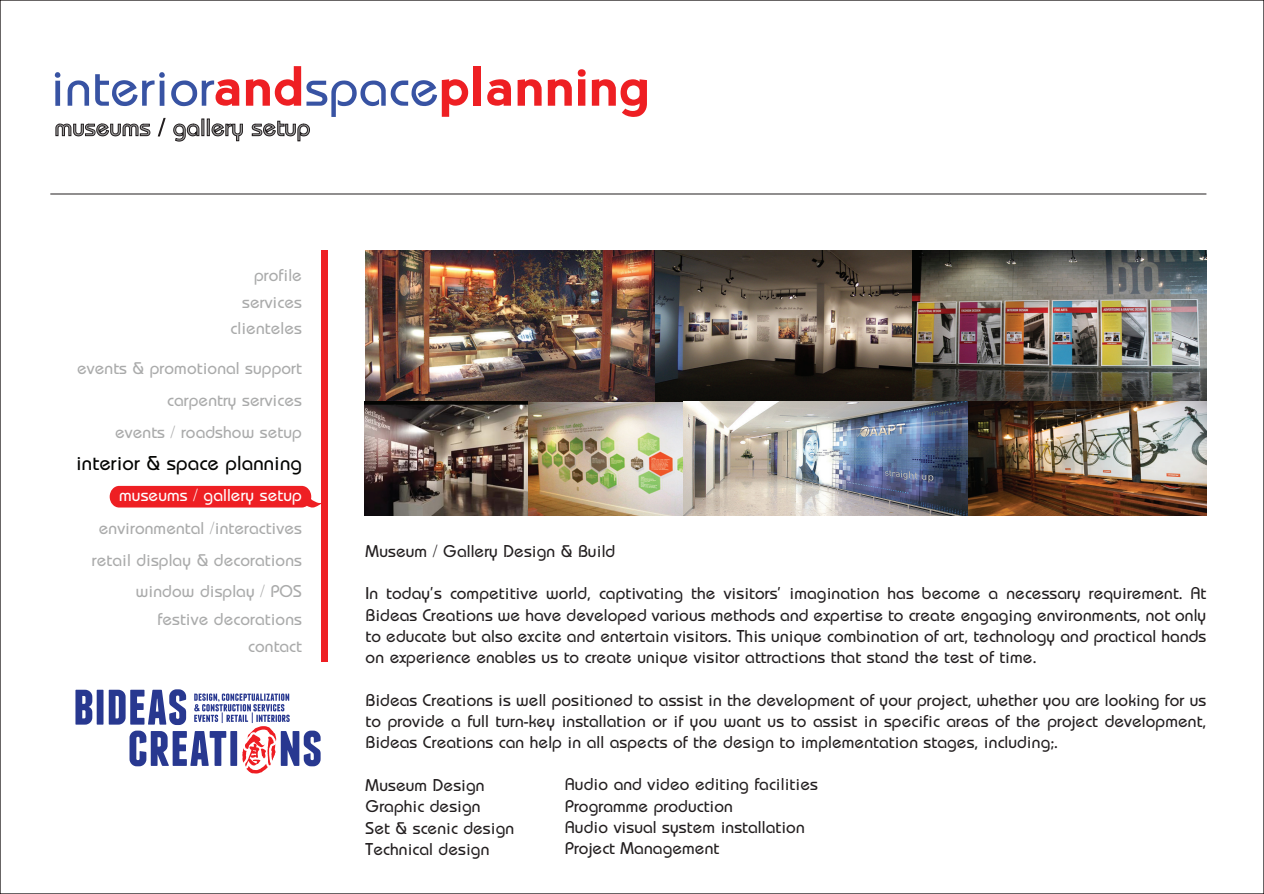
<style>
.page{position:relative;width:1264px;height:894px;background:#fff}
.page>*{position:absolute;margin:0;border:0;box-sizing:border-box;transform-origin:0 0}
.t1{font:54px "Opal";color:#3853a3}
.t2{font:24.75px "Opal";color:#a09f9f}
.t3{font:21px "Opal";color:#040503}
.t4{font:17.7px/21.3px "Opal";color:#231f20;text-align:justify}
.t5{font:17.7px/26.5px "Opal";color:#aaabab;text-align:right}
.t6{font:17.7px "Opal";color:#fff}
.s1{font-family:"nevis";font-weight:700;color:#ee1f23}
</style>
<div class="page">
<div style="left:110px;top:486px;width:211px;height:21px;background:#ee1f23"></div>
<div style="left:321px;top:251px;width:6px;height:411px;background:#ee1f23"></div>
<svg style="left:75px;top:689px;width:17px;height:35px"></svg>
<div style="left:97px;top:689px;width:6px;height:35px;background:#283890"></div>
<svg style="left:109px;top:689px;width:211px;height:84px"></svg>
<svg style="left:56px;top:123px;width:94px;height:13px"></svg>
<svg style="left:158px;top:118px;width:7px;height:18px"></svg>
<svg style="left:173px;top:119px;width:70px;height:22px"></svg>
<svg style="left:252px;top:121px;width:58px;height:20px"></svg>
<hr style="left:50px;top:194px;width:1156px;height:1px;background:#231f20">
<img style="left:365px;top:251px;width:841px;height:264px">
<img style="left:365px;top:401px;width:162px;height:114px">
<h1 class="t1" style="left:50px;top:55px;width:600px">interior<span class="s1">and</span>space<span class="s1">planning</span></h1>
<h2 class="t2" style="left:55px;top:113px;width:257px">museums / gallery setup</h2>
<p class="t5" style="left:230px;top:261px;width:73px">profile services clienteles</p>
<p class="t5" style="left:77px;top:354px;width:226px">events &amp; promotional support</p>
<p class="t5" style="left:115px;top:384px;width:188px;line-height:32px">carpentry services events / roadshow setup</p>
<p class="t3" style="left:76px;top:450px;width:227px">interior &amp; space planning</p>
<p class="t6" style="left:119px;top:484px;width:184px">museums / gallery setup</p>
<p class="t5" style="left:92px;top:511px;width:212px;line-height:32.5px;text-align:center">environmental /interactives retail display &amp; decorations</p>
<p class="t5" style="left:136px;top:577px;width:168px;line-height:27.5px">window display / POS festive decorations</p>
<p class="t5" style="left:248px;top:632px;width:55px">contact</p>
<p class="t4" style="left:365px;top:540px;width:251px">Museum / Gallery Design &amp; Build</p>
<p class="t4" style="left:365px;top:582px;width:842px">In today's competitive world, captivating the visitors' imagination has become a necessary requirement. At Bideas Creations we have developed various methods and expertise to create engaging environments, not only to educate but also excite and entertain visitors. This unique combination of art, technology and practical hands on experience enables us to create unique visitor attractions that stand the test of time.</p>
<p class="t4" style="left:365px;top:689px;width:842px">Bideas Creations is well positioned to assist in the development of your project, whether you are looking for us to provide a full turn-key installation or if you want us to assist in specific areas of the project development, Bideas Creations can help in all aspects of the design to implementation stages, including;.</p>
<p class="t4" style="left:365px;top:774px;width:150px;text-align:left">Museum Design<br>Graphic design<br>Set &amp; scenic design<br>Technical design</p>
<p class="t4" style="left:565px;top:773px;width:254px;text-align:left">Audio and video editing facilities<br>Programme production<br>Audio visual system installation<br>Project Management</p>
</div>
